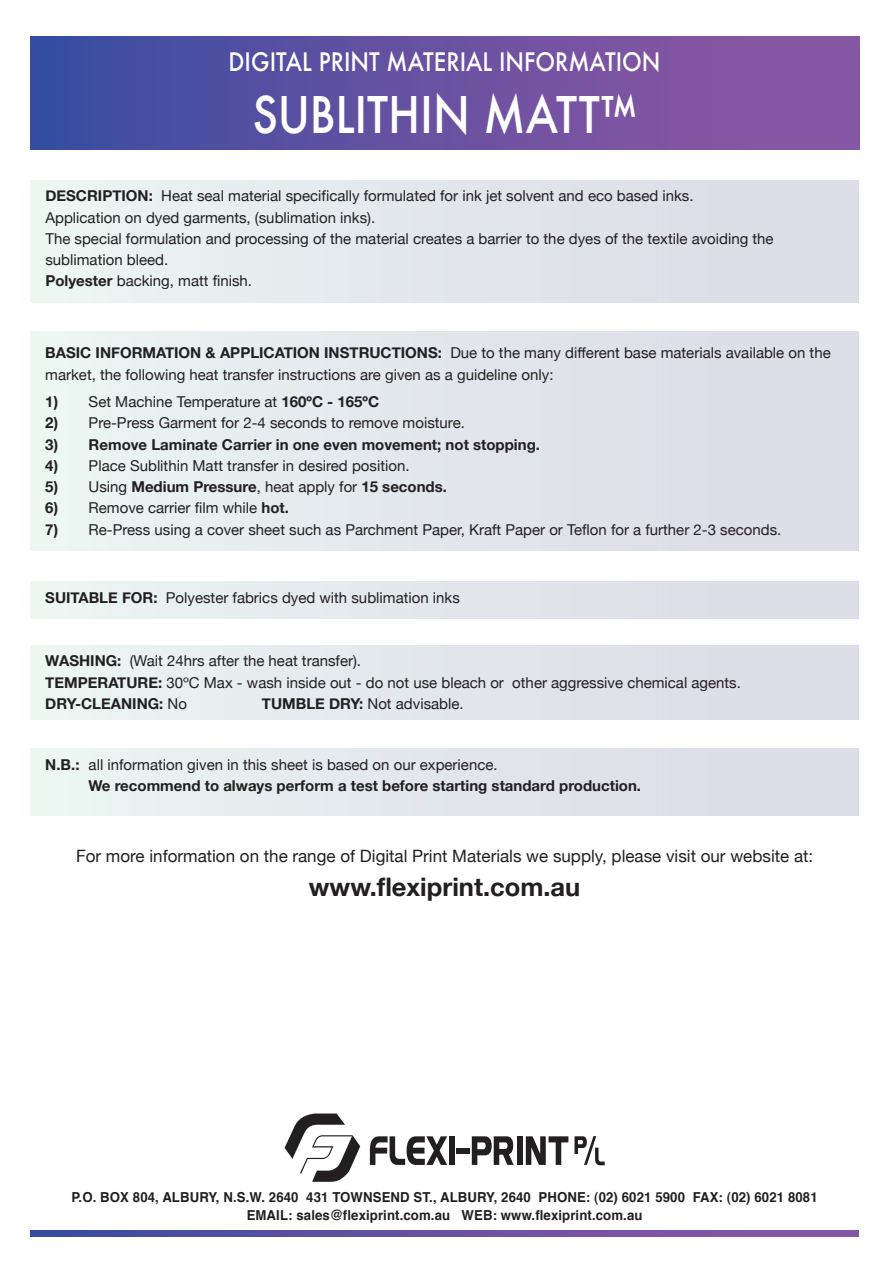
<style>
.page{position:relative;width:893px;height:1263px;background:#fff}
.page>*{position:absolute;margin:0;border:0;box-sizing:border-box;transform-origin:0 0}
.t1{font:500 49.35px "Futura";letter-spacing:-.005em;color:#fff;scale:.89 1}
.t2{font:700 25.5px "Helvetica Neue";color:#231f20}
.t3{font:500 24.9px "Futura";color:#fff;scale:.89 1}
.t4{font:16.95px "Helvetica Neue";color:#231f20}
.t5{font:15px/21.3px "Helvetica Neue";color:#231f20}
.t6{font:700 15px/21.3px "Helvetica Neue";color:#231f20}
.t7{font:700 13.8px/17.9px "Helvetica";letter-spacing:.01em;color:#231f20;text-align:center;scale:.96 1}
.s1{font-weight:700}
.s2{font-weight:400}
</style>
<div class="page">
<div style="left:30px;top:37px;width:829px;height:113px;background:linear-gradient(to right,#3b4da0,#9157a3)"></div>
<div style="left:30px;top:180px;width:829px;height:123px;background:linear-gradient(to right,#ebf5f2,#dcdae7)"></div>
<div style="left:30px;top:332px;width:829px;height:218px;background:linear-gradient(to right,#ebf5f2,#dcdae7)"></div>
<div style="left:30px;top:581px;width:829px;height:38px;background:linear-gradient(to right,#ebf5f2,#dcdae7)"></div>
<div style="left:30px;top:645px;width:829px;height:75px;background:linear-gradient(to right,#ebf5f2,#dcdae7)"></div>
<div style="left:30px;top:748px;width:829px;height:68px;background:linear-gradient(to right,#ebf5f2,#dcdae7)"></div>
<svg style="left:285px;top:1113px;width:75px;height:69px"></svg>
<svg style="left:370px;top:1136px;width:77px;height:29px"></svg>
<div style="left:449px;top:1136px;width:5px;height:29px;background:#231f20"></div>
<div style="left:456px;top:1148px;width:14px;height:5px;background:#231f20"></div>
<div style="left:517px;top:1136px;width:5px;height:29px;background:#231f20"></div>
<svg style="left:526px;top:1136px;width:42px;height:29px"></svg>
<svg style="left:574px;top:1136px;width:31px;height:29px"></svg>
<svg style="left:472px;top:1136px;width:42px;height:29px"></svg>
<svg style="left:31px;top:1231px;width:828px;height:5px;background:#6651a1"></svg>
<h3 class="t3" style="left:229px;top:45px;width:487px">DIGITAL PRINT MATERIAL INFORMATION</h3>
<h1 class="t1" style="left:253px;top:80px;width:433px">SUBLITHIN MATT™</h1>
<p class="t5" style="left:45px;top:185px;width:730px"><span class="s1">DESCRIPTION:</span> Heat seal material specifically formulated for ink jet solvent and eco based inks.<br>Application on dyed garments, (sublimation inks).<br>The special formulation and processing of the material creates a barrier to the dyes of the textile avoiding the sublimation bleed.<br><span class="s1">Polyester</span> backing, matt finish.</p>
<p class="t5" style="left:45px;top:342px;width:787px"><span class="s1">BASIC INFORMATION &amp; APPLICATION INSTRUCTIONS:</span> Due to the many different base materials available on the market, the following heat transfer instructions are given as a guideline only:</p>
<p class="t5" style="left:45px;top:391px;width:335px"><span class="s1">1)</span> Set Machine Temperature at <span class="s1">160ºC - 165ºC</span></p>
<p class="t5" style="left:45px;top:412px;width:421px"><span class="s1">2)</span> Pre-Press Garment for 2-4 seconds to remove moisture.</p>
<p class="t6" style="left:45px;top:433px;width:496px">3) Remove Laminate Carrier in one even movement; not stopping.</p>
<p class="t5" style="left:45px;top:455px;width:366px"><span class="s1">4)</span> Place Sublithin Matt transfer in desired position.</p>
<p class="t6" style="left:45px;top:476px;width:403px">5) <span class="s2">Using</span> Medium Pressure<span class="s2">, heat apply for</span> 15 seconds.</p>
<p class="t5" style="left:45px;top:497px;width:245px"><span class="s1">6)</span> Remove carrier film while <span class="s1">hot.</span></p>
<p class="t5" style="left:45px;top:518px;width:737px"><span class="s1">7)</span> Re-Press using a cover sheet such as Parchment Paper, Kraft Paper or Teflon for a further 2-3 seconds.</p>
<p class="t5" style="left:45px;top:586px;width:416px"><span class="s1">SUITABLE FOR:</span> Polyester fabrics dyed with sublimation inks</p>
<p class="t5" style="left:45px;top:650px;width:697px"><span class="s1">WASHING:</span> (Wait 24hrs after the heat transfer).<br><span class="s1">TEMPERATURE:</span> 30ºC Max - wash inside out - do not use bleach or other aggressive chemical agents.<br><span class="s1">DRY-CLEANING:</span> No</p>
<p class="t5" style="left:262px;top:693px;width:203px"><span class="s1">TUMBLE DRY:</span> Not advisable.</p>
<p class="t6" style="left:89px;top:753px;width:554px;text-indent:-43px">N.B.: <span class="s2">all information given in this sheet is based on our experience.<br></span>We recommend to always perform a test before starting standard production.</p>
<p class="t4" style="left:76px;top:846px;width:739px">For more information on the range of Digital Print Materials we supply, please visit our website at:</p>
<h2 class="t2" style="left:309px;top:871px;width:273px">www.flexiprint.com.au</h2>
<p class="t7" style="left:71px;top:1188px;width:779px">P.O. BOX 804, ALBURY, N.S.W. 2640 431 TOWNSEND ST., ALBURY, 2640 PHONE: (02) 6021 5900 FAX: (02) 6021 8081<br>EMAIL: sales@flexiprint.com.au WEB: www.flexiprint.com.au</p>
</div>
